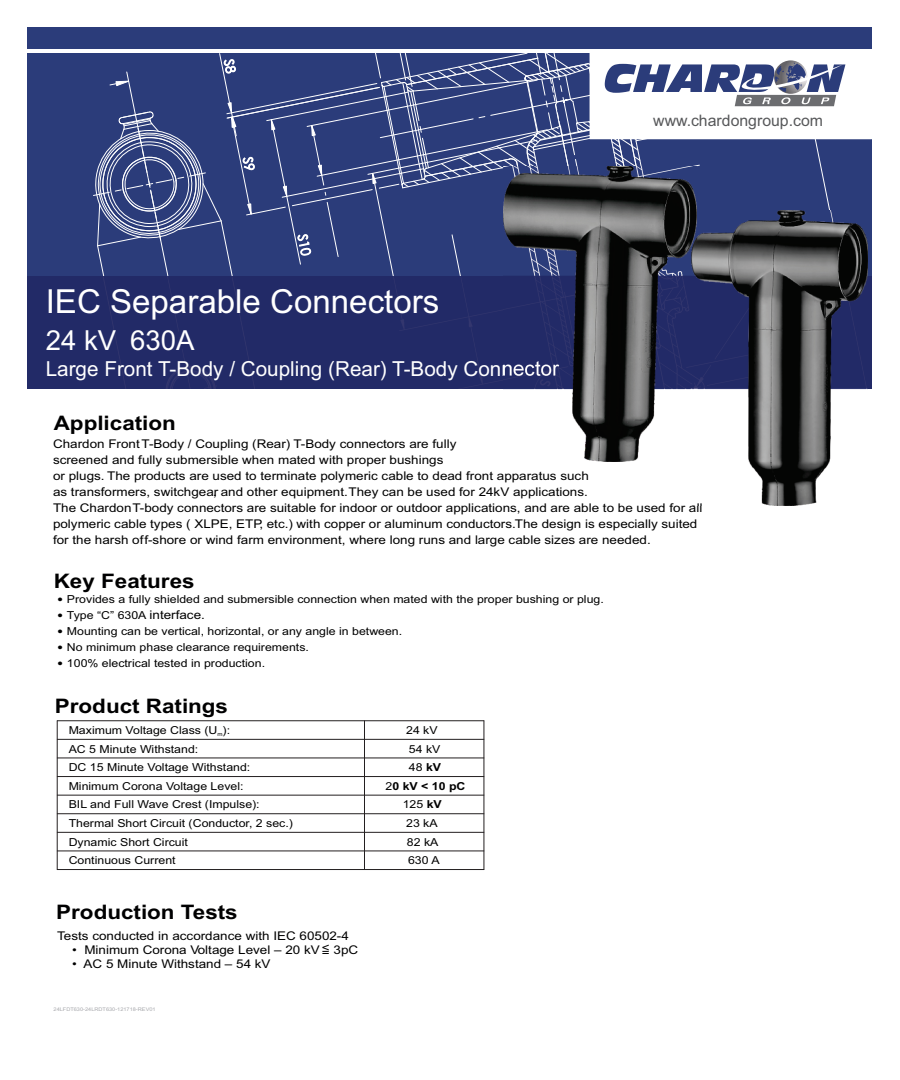
<style>
.page{position:relative;width:900px;height:1080px;background:#fff}
.page>*{position:absolute;margin:0;border:0;box-sizing:border-box;transform-origin:0 0}
.t1{font:33.1px "Arial";color:#fff}
.t2{font:27.6px "Arial";color:#fff}
.t3{font:20.7px "Arial";color:#fff}
.t4{font:700 20px "Arial";color:#000001;scale:1.12 1}
.t5{font:15.8px "Arial";color:#57585a}
.t6{font:12px/16px "Arial";color:#000001;scale:1.12 1}
.t7{font:11px/16.1px "Arial";color:#000001;scale:1.12 1}
.t8{font:700 11px "Arial";color:#000001;scale:1.12 1}
.t9{font:5px "Arial";color:#a8a9ad;scale:1.12 1}
.s1{font-family:"Ming Li U";font-size:12px}
.s2{font-size:12px}
.s3{font-weight:700}
.s4{font-weight:400}
.s5{font-family:"Arial Unicode MS"}
</style>
<div class="page">
<div style="left:27px;top:53px;width:844px;height:336px;background:#2b3c7a"></div>
<div style="left:590px;top:45px;width:282px;height:94px;background:#fff"></div>
<div style="left:28px;top:27px;width:844px;height:22px;background:#2b3c7a"></div>
<svg style="left:93px;top:53px;width:773px;height:223px"></svg>
<div style="left:28px;top:276px;width:844px;height:113px;background:#222a67"></div>
<hr style="left:57px;top:721px;width:1px;height:149px;background:#231f20">
<hr style="left:364px;top:721px;width:1px;height:149px;background:#231f20">
<hr style="left:484px;top:721px;width:1px;height:149px;background:#231f20">
<hr style="left:57px;top:869px;width:427px;height:1px;background:#231f20">
<hr style="left:57px;top:851px;width:427px;height:1px;background:#231f20">
<hr style="left:57px;top:832px;width:427px;height:1px;background:#231f20">
<hr style="left:57px;top:813px;width:427px;height:1px;background:#231f20">
<hr style="left:57px;top:795px;width:427px;height:1px;background:#231f20">
<hr style="left:57px;top:776px;width:427px;height:1px;background:#231f20">
<hr style="left:57px;top:758px;width:427px;height:1px;background:#231f20">
<hr style="left:57px;top:739px;width:427px;height:1px;background:#231f20">
<hr style="left:57px;top:721px;width:427px;height:1px;background:#231f20">
<img style="left:503px;top:167px;width:194px;height:295px">
<img style="left:691px;top:211px;width:177px;height:295px">
<h1 class="t1" style="left:46px;top:289px;width:395px">IEC Separable Connectors</h1>
<h2 class="t2" style="left:46px;top:330px;width:150px">24 kV 630A</h2>
<h3 class="t3" style="left:46px;top:361px;width:515px">Large Front T-Body / Coupling (Rear) T-Body Connector</h3>
<h3 class="t4" style="left:54px;top:416px;width:111px">Application</h3>
<h3 class="t5" style="left:653px;top:115px;width:171px">www.chardongroup.com</h3>
<p class="t6" style="left:53px;top:437px;width:581px">Chardon Front T-Body / Coupling (Rear) T-Body connectors are fully<br>screened and fully submersible when mated with proper bushings<br>or plugs. The products are used to terminate polymeric cable to dead front apparatus such<br>as transformers, switchgear, and other equipment. They can be used for 24kV applications.<br>The Chardon T-body connectors are suitable for indoor or outdoor applications, and are able to be used for all polymeric cable types ( XLPE, ETP, etc.) with copper or aluminum conductors. The design is especially suited for the harsh off-shore or wind farm environment, where long runs and large cable sizes are needed.</p>
<h3 class="t4" style="left:54px;top:573px;width:127px">Key Features</h3>
<p class="t7" style="left:54px;top:592px;width:493px"><span class="s1">˙</span>Provides a fully shielded and submersible connection when mated with the proper bushing or plug. <span class="s1">˙</span>Type “C” 630A <span class="s2">interface.<br></span><span class="s1">˙</span>Mounting can be vertical, horizontal, or any angle in between.<br><span class="s1">˙</span>No minimum phase clearance requirements.<br><span class="s1">˙</span>100% electrical tested in production.</p>
<h3 class="t4" style="left:55px;top:699px;width:156px">Product Ratings</h3>
<p class="t7" style="left:69px;top:723px;width:146px">Maximum Voltage Class (U<sub>m</sub>):</p>
<p class="t7" style="left:406px;top:723px;width:30px">24 kV</p>
<p class="t7" style="left:69px;top:742px;width:117px">AC 5 Minute Withstand:</p>
<p class="t7" style="left:409px;top:742px;width:30px">54 kV</p>
<p class="t7" style="left:69px;top:760px;width:164px">DC 15 Minute Voltage Withstand:</p>
<p class="t7" style="left:409px;top:760px;width:30px">48 <span class="s3">kV</span></p>
<p class="t7" style="left:69px;top:779px;width:158px">Minimum Corona Voltage Level:</p>
<p class="t8" style="left:386px;top:782px;width:73px"><span class="s4">2</span>0 kV &lt; 10 pC</p>
<p class="t7" style="left:69px;top:798px;width:172px">BIL and Full Wave Crest (Impulse):</p>
<p class="t7" style="left:403px;top:798px;width:36px">125 <span class="s3">kV</span></p>
<p class="t7" style="left:69px;top:816px;width:202px">Thermal Short Circuit (Conductor, 2 sec.)</p>
<p class="t7" style="left:406px;top:816px;width:30px">23 kA</p>
<p class="t7" style="left:69px;top:835px;width:108px">Dynamic Short Circuit</p>
<p class="t7" style="left:407px;top:835px;width:30px">82 kA</p>
<p class="t7" style="left:69px;top:853px;width:97px">Continuous Current</p>
<p class="t7" style="left:408px;top:853px;width:30px">630 A</p>
<h3 class="t4" style="left:56px;top:904px;width:164px">Production Tests</h3>
<p class="t6" style="left:57px;top:929px;width:262px">Tests conducted in accordance with IEC 60502-4</p>
<p class="t6" style="left:72px;top:943px;width:257px">• Minimum Corona Voltage Level – 20 kV <span class="s5">≦ 3pC</span></p>
<p class="t6" style="left:72px;top:957px;width:179px">• AC 5 Minute Withstand – 54 kV</p>
<p class="t9" style="left:54px;top:1007px;width:93px">24LFDT630-24LRDT630-121718-REV01</p>
</div>
